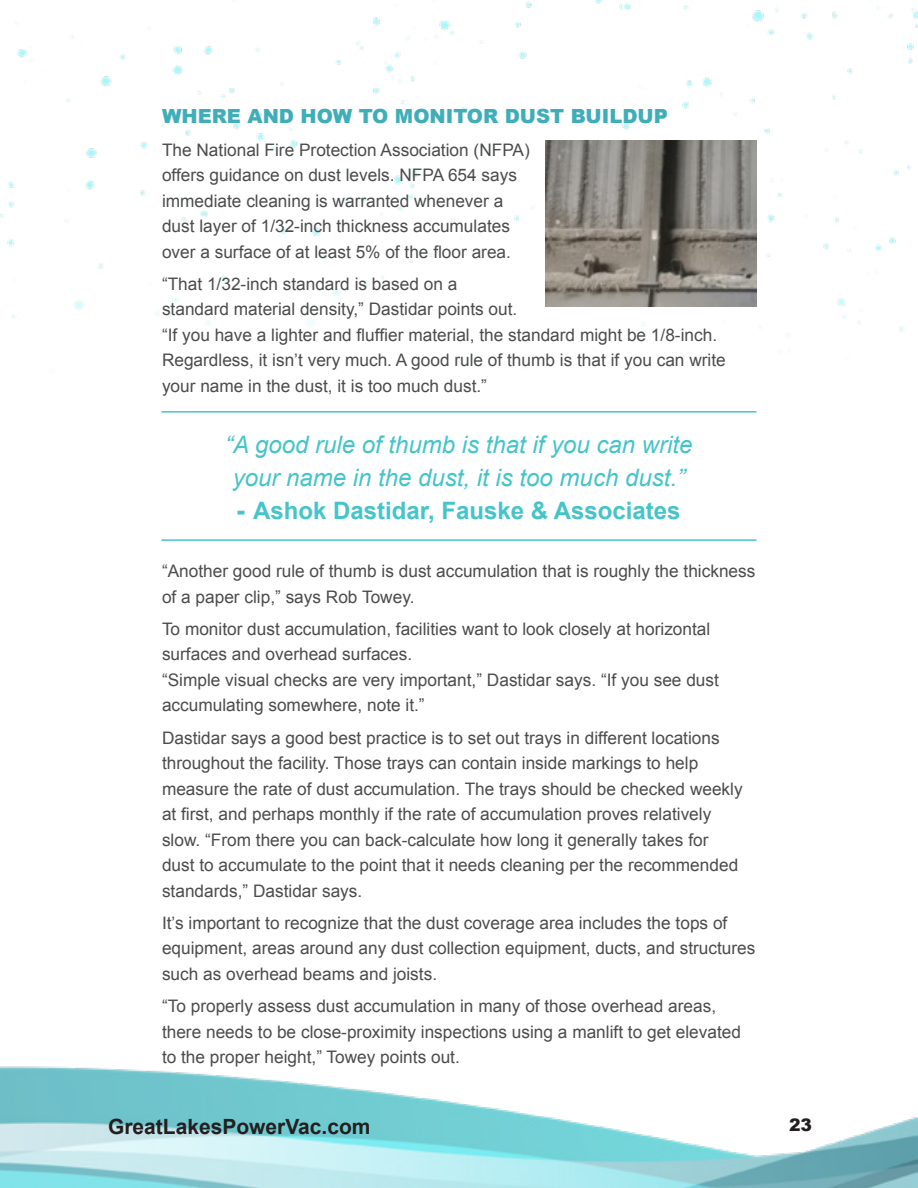
<style>
.page{position:relative;width:918px;height:1188px;background:#fff}
.page>*{position:absolute;margin:0;border:0;box-sizing:border-box;transform-origin:0 0}
.t1{font:italic 24px/33px "Arial";color:#45c4ca;text-align:center}
.t2{font:700 24px "Arial";color:#45c4ca}
.t3{font:700 21px "Arial";color:#231f20}
.t4{font:900 19.5px "Arial";color:#3faeb8}
.t5{font:17.25px/25.5px "Arial";color:#4b4c4d}
.t6{font:900 17.25px "Arial";color:#231f20}
.s1{font-weight:900}
</style>
<div class="page">
<img style="left:0;top:0;width:918px;height:1188px">
<hr style="left:161px;top:411px;width:595px;height:2px;background:#45c4ca">
<hr style="left:161px;top:539px;width:595px;height:2px;background:#45c4ca">
<img style="left:546px;top:140px;width:210px;height:166px">
<p class="t4" style="left:162px;top:102px;width:507px">WHERE AND HOW TO MONITOR DUST BUILDUP</p>
<p class="t5" style="left:162px;top:137px;width:369px">The National Fire Protection Association (NFPA) offers guidance on dust levels. NFPA 654 says immediate cleaning is warranted whenever a dust layer of 1/32-inch thickness accumulates over a surface of at least 5% of the floor area.</p>
<p class="t5" style="left:162px;top:271px;width:565px">“That 1/32-inch standard is based on a<br>standard material density,” Dastidar points out.<br>“If you have a lighter and fluffier material, the standard might be 1/8-inch.<br>Regardless, it isn’t very much. A good rule of thumb is that if you can write your name in the dust, it is too much dust.”</p>
<p class="t1" style="left:225px;top:429px;width:469px">“A good rule of thumb is that if you can write your name in the dust, it is too much dust.”</p>
<p class="t2" style="left:237px;top:495px;width:445px"><span class="s1">-</span> Ashok Dastidar, Fauske &amp; Associates</p>
<p class="t5" style="left:162px;top:559px;width:595px">“Another good rule of thumb is dust accumulation that is roughly the thickness of a paper clip,” says Rob Towey.</p>
<p class="t5" style="left:162px;top:616px;width:558px">To monitor dust accumulation, facilities want to look closely at horizontal surfaces and overhead surfaces.<br>“Simple visual checks are very important,” Dastidar says. “If you see dust accumulating somewhere, note it.”</p>
<p class="t5" style="left:162px;top:725px;width:582px">Dastidar says a good best practice is to set out trays in different locations throughout the facility. Those trays can contain inside markings to help measure the rate of dust accumulation. The trays should be checked weekly at first, and perhaps monthly if the rate of accumulation proves relatively slow. “From there you can back-calculate how long it generally takes for dust to accumulate to the point that it needs cleaning per the recommended standards,” Dastidar says.</p>
<p class="t5" style="left:162px;top:910px;width:595px">It’s important to recognize that the dust coverage area includes the tops of equipment, areas around any dust collection equipment, ducts, and structures such as overhead beams and joists.</p>
<p class="t5" style="left:162px;top:994px;width:581px">“To properly assess dust accumulation in many of those overhead areas, there needs to be close-proximity inspections using a manlift to get elevated to the proper height,” Towey points out.</p>
<p class="t3" style="left:108px;top:1113px;width:264px">GreatLakesPowerVac.com</p>
<p class="t6" style="left:789px;top:1112px;width:25px">23</p>
</div>
